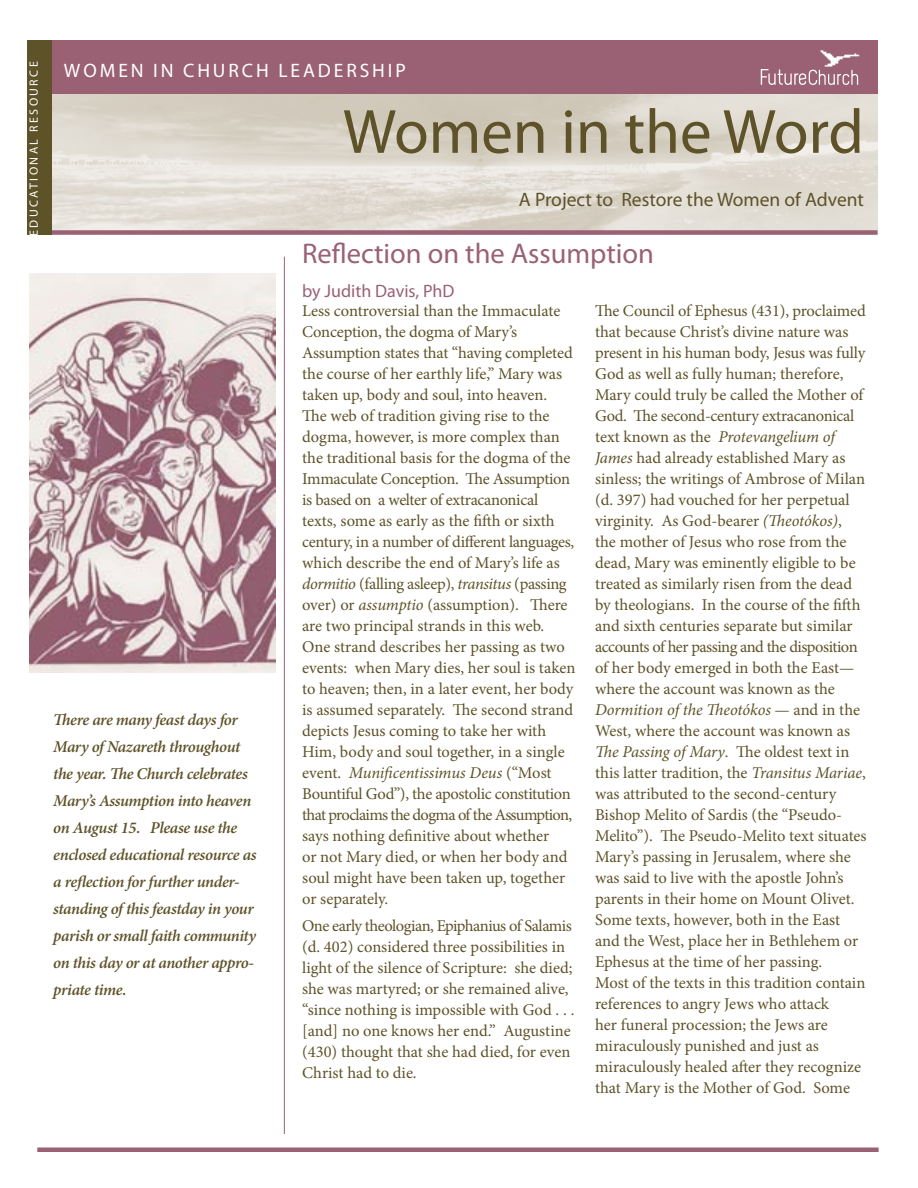
<style>
.page{position:relative;width:918px;height:1188px;background:#fff}
.page>*{position:absolute;margin:0;border:0;box-sizing:border-box;transform-origin:0 0}
.Masthead_Title{font:63px "Myriad Pro";color:#5e5228}
.Subhead{font:28.5px "Myriad Pro";color:#9a6175}
.Project_Title{font:19.5px "Myriad Pro";color:#5e5228}
.Initiative_Callout_H{font:19.5px "Myriad Pro";letter-spacing:.15em;color:#fff}
.Subhead-2{font:18px "Myriad Pro";color:#9a6175}
.t1{font:16.5px/21px "Minion Pro";letter-spacing:-.005em;color:#5e5228}
.t2{font:italic 600 16.5px/27px "Minion Pro";letter-spacing:-.025em;color:#5e5228}
.Type_of_Resource{font:12px "Myriad Pro";letter-spacing:.2em;color:#fff}
.s1{font-style:italic}
</style>
<div class="page">
<img style="left:51px;top:94px;width:827px;height:136px">
<div style="left:27px;top:40px;width:851px;height:54px;background:#9a6175"></div>
<div style="left:27px;top:230px;width:851px;height:5px;background:#9a6175"></div>
<svg style="left:761px;top:69px;width:97px;height:16px"></svg>
<img style="left:784px;top:50px;width:76px;height:26px">
<img style="left:30px;top:273px;width:245px;height:400px">
<hr style="left:37px;top:1148px;width:842px;height:4px;background:#9a6175">
<hr style="left:284px;top:257px;width:1px;height:877px;background:#9a6175">
<div style="left:27px;top:40px;width:24px;height:195px;background:#5e5228"></div>
<p class="Type_of_Resource" style="left:27px;top:236px;width:176px;rotate:-90deg">EDUCATIONAL RESOURCE</p>
<p class="Initiative_Callout_H" style="left:64px;top:58px;width:343px">WOMEN IN CHURCH LEADERSHIP</p>
<p class="Masthead_Title" style="left:343px;top:93px;width:523px">Women in the Word</p>
<p class="Project_Title" style="left:519px;top:187px;width:347px">A Project to Restore the Women of Advent</p>
<p class="Subhead" style="left:302px;top:236px;width:353px">Reflection on the Assumption</p>
<p class="Subhead-2" style="left:302px;top:279px;width:154px">by Judith Davis, PhD</p>
<p class="t1" style="left:302px;top:300px;width:275px">Less controversial than the Immaculate Conception, the dogma of Mary’s Assumption states that “having completed the course of her earthly life,” Mary was taken up, body and soul, into heaven.<br>The web of tradition giving rise to the dogma, however, is more complex than the traditional basis for the dogma of the Immaculate Conception. The Assumption is based on a welter of extracanonical texts, some as early as the fifth or sixth century, in a number of different languages, which describe the end of Mary’s life as <span class="s1">dormitio</span> (falling asleep), <span class="s1">transitus</span> (passing over) or <span class="s1">assumptio</span> (assumption). There are two principal strands in this web.<br>One strand describes her passing as two events: when Mary dies, her soul is taken to heaven; then, in a later event, her body is assumed separately. The second strand depicts Jesus coming to take her with Him, body and soul together, in a single event. <span class="s1">Munificentissimus Deus</span> (“Most Bountiful God”), the apostolic constitution that proclaims the dogma of the Assumption, says nothing definitive about whether<br>or not Mary died, or when her body and soul might have been taken up, together or separately.</p>
<p class="t1" style="left:302px;top:916px;width:274px">One early theologian, Epiphanius of Salamis (d. 402) considered three possibilities in light of the silence of Scripture: she died; she was martyred; or she remained alive, “since nothing is impossible with God . . . [and] no one knows her end.” Augustine (430) thought that she had died, for even Christ had to die.</p>
<p class="t1" style="left:595px;top:300px;width:273px">The Council of Ephesus (431), proclaimed that because Christ’s divine nature was present in his human body, Jesus was fully God as well as fully human; therefore, Mary could truly be called the Mother of God. The second-century extracanonical text known as the <span class="s1">Protevangelium of James</span> had already established Mary as sinless; the writings of Ambrose of Milan (d. 397) had vouched for her perpetual virginity. As God-bearer <span class="s1">(Theotókos)</span>, the mother of Jesus who rose from the dead, Mary was eminently eligible to be treated as similarly risen from the dead by theologians. In the course of the fifth and sixth centuries separate but similar accounts of her passing and the disposition of her body emerged in both the East— where the account was known as the <span class="s1">Dormition of the Theotókos</span> — and in the West, where the account was known as <span class="s1">The Passing of Mary</span>. The oldest text in this latter tradition, the <span class="s1">Transitus Mariae</span>, was attributed to the second-century Bishop Melito of Sardis (the “Pseudo-Melito”). The Pseudo-Melito text situates Mary’s passing in Jerusalem, where she was said to live with the apostle John’s parents in their home on Mount Olivet.<br>Some texts, however, both in the East and the West, place her in Bethlehem or Ephesus at the time of her passing.<br>Most of the texts in this tradition contain references to angry Jews who attack<br>her funeral procession; the Jews are miraculously punished and just as miraculously healed after they recognize that Mary is the Mother of God. Some</p>
<p class="t2" style="left:53px;top:707px;width:205px">There are many feast days for<br>Mary of Nazareth throughout the year. The Church celebrates<br>Mary’s Assumption into heaven on August 15. Please use the enclosed educational resource as a reflection for further under&shy;standing of this feastday in your parish or small faith community on this day or at another appro&shy;priate time.</p>
</div>
